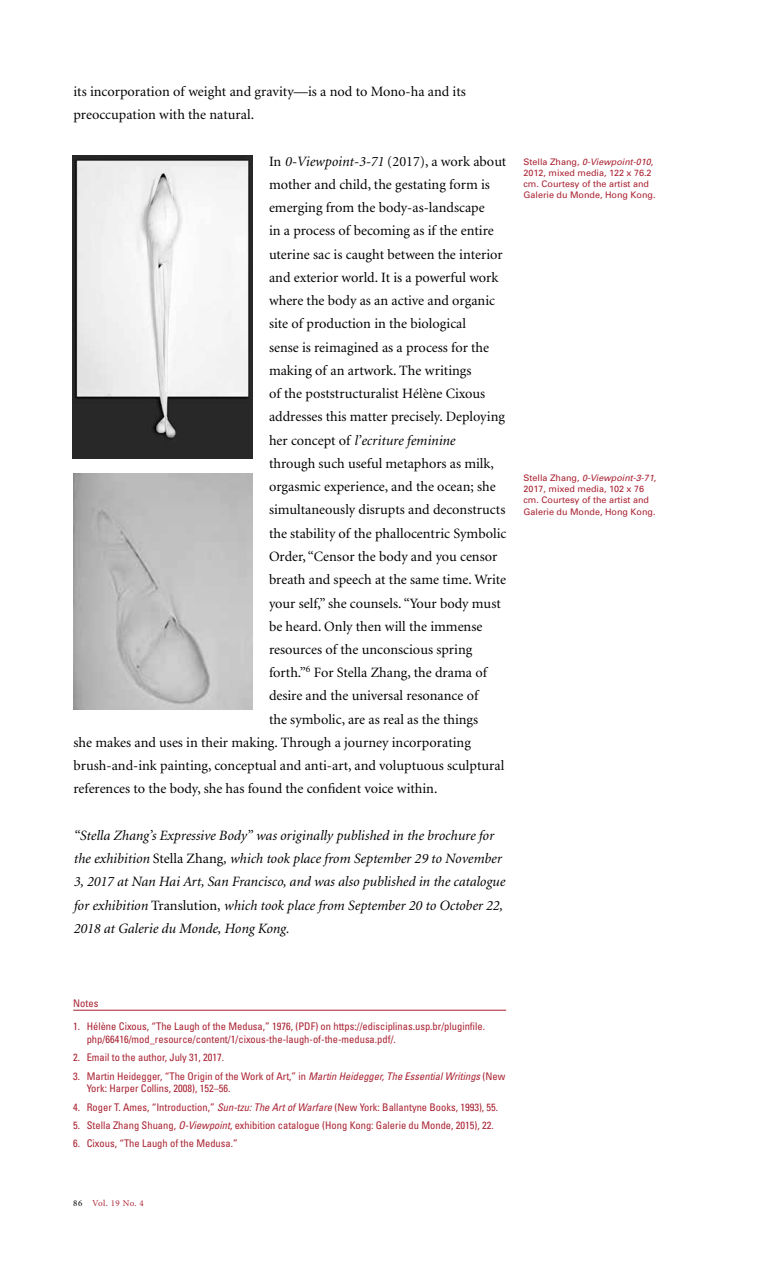
<style>
.page{position:relative;width:757px;height:1263px;background:#fff}
.page>*{position:absolute;margin:0;border:0;box-sizing:border-box;transform-origin:0 0}
.t1{font:14.25px/23.2px "Minion";color:#000}
.t2{font:italic 14.25px/23.2px "Minion";color:#000}
.t3{font:condensed 10.5px/12.5px "Univers";color:#a92232}
.t4{font:9px/11.2px "Univers";color:#a92232}
.t5{font:9px "Minion";letter-spacing:.05em;color:#a92232}
.s1{font-style:italic}
.s2{font-style:normal}
.s3{color:#000}
</style>
<div class="page">
<hr style="left:73px;top:1010px;width:433px;height:1px;background:#a92232">
<img style="left:73px;top:156px;width:179px;height:303px">
<img style="left:74px;top:474px;width:178px;height:235px">
<p class="t1" style="left:74px;top:80px;width:394px">its incorporation of weight and gravity—is a nod to Mono-ha and its preoccupation with the natural.</p>
<p class="t1" style="left:269px;top:150px;width:239px">In <span class="s1">0-Viewpoint-3-71</span> (2017), a work about</p>
<p class="t1" style="left:269px;top:173px;width:222px">mother and child, the gestating form is</p>
<p class="t1" style="left:269px;top:196px;width:217px">emerging from the body-as-landscape</p>
<p class="t1" style="left:269px;top:220px;width:226px">in a process of becoming as if the entire</p>
<p class="t1" style="left:269px;top:243px;width:235px">uterine sac is caught between the interior</p>
<p class="t1" style="left:269px;top:266px;width:231px">and exterior world. It is a powerful work</p>
<p class="t1" style="left:269px;top:289px;width:228px">where the body as an active and organic</p>
<p class="t1" style="left:269px;top:313px;width:199px">site of production in the biological</p>
<p class="t1" style="left:269px;top:336px;width:222px">sense is reimagined as a process for the</p>
<p class="t1" style="left:269px;top:359px;width:204px">making of an artwork. The writings</p>
<p class="t1" style="left:269px;top:382px;width:218px">of the poststructuralist Hélène Cixous</p>
<p class="t1" style="left:269px;top:406px;width:237px">addresses this matter precisely. Deploying</p>
<p class="t2" style="left:269px;top:429px;width:188px"><span class="s2">her concept of</span> l’ecriture feminine</p>
<p class="t1" style="left:269px;top:452px;width:226px">through such useful metaphors as milk,</p>
<p class="t1" style="left:269px;top:475px;width:228px">orgasmic experience, and the ocean; she</p>
<p class="t1" style="left:269px;top:499px;width:238px">simultaneously disrupts and deconstructs</p>
<p class="t1" style="left:269px;top:522px;width:239px">the stability of the phallocentric Symbolic</p>
<p class="t1" style="left:269px;top:545px;width:230px">Order, “Censor the body and you censor</p>
<p class="t1" style="left:269px;top:569px;width:239px">breath and speech at the same time. Write</p>
<p class="t1" style="left:269px;top:592px;width:233px">your self,” she counsels. “Your body must</p>
<p class="t1" style="left:269px;top:615px;width:215px">be heard. Only then will the immense</p>
<p class="t1" style="left:269px;top:638px;width:205px">resources of the unconscious spring</p>
<p class="t1" style="left:269px;top:661px;width:219px">forth.”<sup>6</sup> For Stella Zhang, the drama of</p>
<p class="t1" style="left:269px;top:685px;width:211px">desire and the universal resonance of</p>
<p class="t1" style="left:269px;top:708px;width:211px">the symbolic, are as real as the things</p>
<p class="t1" style="left:74px;top:731px;width:399px">she makes and uses in their making. Through a journey incorporating</p>
<p class="t1" style="left:74px;top:754px;width:432px">brush-and-ink painting, conceptual and anti-art, and voluptuous sculptural</p>
<p class="t1" style="left:74px;top:778px;width:365px">references to the body, she has found the confident voice within.</p>
<p class="t2" style="left:74px;top:824px;width:433px">“Stella Zhang’s Expressive Body” was originally published in the brochure for the exhibition <span class="s2">Stella Zhang</span>, which took place from September 29 to November 3, 2017 at Nan Hai Art, San Francisco, and was also published in the catalogue for exhibition <span class="s2">Translution,</span> which took place from September 20 to October 22, 2018 at Galerie du Monde, Hong Kong.</p>
<p class="t4" style="left:523px;top:156px;width:134px">Stella Zhang, <span class="s1">0-Viewpoint-010</span>,<br>2012, mixed media, 122 x 76.2 cm. Courtesy of the artist and<br>Galerie du Monde, Hong Kong.</p>
<p class="t4" style="left:523px;top:472px;width:134px">Stella Zhang, <span class="s1">0-Viewpoint-3-71</span>,<br>2017, mixed media, 102 x 76 cm. Courtesy of the artist and<br>Galerie du Monde, Hong Kong.</p>
<p class="t3" style="left:73px;top:997px;width:27px">Notes</p>
<p class="t3" style="left:87px;top:1020px;width:400px;text-indent:-14px">1. Hélène Cixous, “The Laugh of the Medusa,” 1976, (PDF) on https://edisciplinas.usp.br/pluginfile. php/66416/mod_resource/content/1/cixous-the-laugh-of-the-medusa.pdf/.</p>
<p class="t3" style="left:73px;top:1051px;width:152px">2. Email to the author, July 31, 2017.</p>
<p class="t3" style="left:87px;top:1069px;width:420px;text-indent:-14px">3. Martin Heidegger, “The Origin of the Work of Art,” in <span class="s1">Martin Heidegger, The Essential Writings</span> (New<br>York: Harper Collins, 2008), 152–56.</p>
<p class="t3" style="left:73px;top:1100px;width:426px">4. Roger T. Ames, “Introduction,” <span class="s1">Sun-tzu: The Art of Warfare</span> (New York: Ballantyne Books, 1993), 55.</p>
<p class="t3" style="left:73px;top:1119px;width:422px">5. Stella Zhang Shuang, <span class="s1">O-Viewpoint</span>, exhibition catalogue (Hong Kong: Galerie du Monde, 2015), 22.</p>
<p class="t3" style="left:73px;top:1137px;width:166px">6. Cixous, “The Laugh of the Medusa.”</p>
<p class="t5" style="left:73px;top:1199px;width:72px"><span class="s3">86</span> Vol. 19 No. 4</p>
</div>
